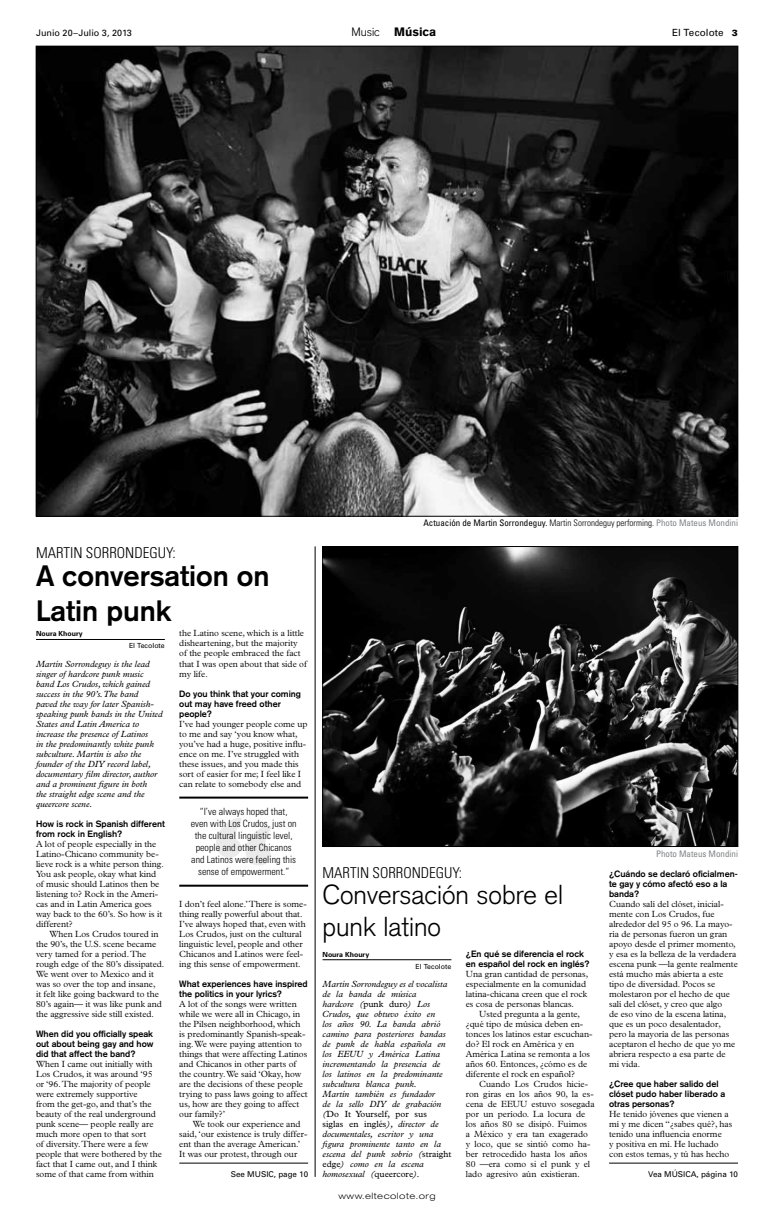
<style>
.page{position:relative;width:774px;height:1224px;background:#fff}
.page>*{position:absolute;margin:0;border:0;box-sizing:border-box;transform-origin:0 0}
.t1{font:700 29px/34.8px "Akzidenz Grotesk";color:#000}
.t2{font:300 27px/32.4px "Akzidenz Grotesk";color:#000}
.t3{font:300 condensed 15px "Univers";color:#000}
.t4{font:900 12px "Akzidenz Grotesk";color:#000}
.t5{font:300 condensed 10px/12px "Univers";color:#000;text-align:center}
.t6{font:9.9px "Univers";letter-spacing:-.005em;color:#000}
.t7{font:300 9px/10px "Plantin";color:#000}
.t8{font:italic 9px/10px "Plantin";color:#000}
.t9{font:700 9px/10px "Akzidenz Grotesk";color:#000}
.t10{font:condensed 9px "Univers";color:#000}
.t11{font:9px "Univers";letter-spacing:.005em;color:#000}
.t12{font:300 expanded 9px "Akzidenz Grotesk BE";letter-spacing:.05em;color:#000}
.t13{font:condensed 9px "Univers";color:#808285}
.t14{font:8px "Univers";color:#000}
.t15{font:700 7px "Univers";color:#000}
.t16{font:7px "Univers";color:#000}
.s1{font-weight:300}
.s2{font-weight:900;font-size:9px}
.s3{color:#808285}
.s4{font-style:normal}
</style>
<div class="page">
<img style="left:38px;top:48px;width:698px;height:466px">
<img style="left:325px;top:548px;width:411px;height:297px">
<div style="left:323px;top:546px;width:415px;height:301px;border:1px solid #000"></div>
<hr style="left:36px;top:639px;width:129px;height:1px;background:#000">
<hr style="left:315px;top:546px;width:1px;height:631px;background:#000">
<hr style="left:179px;top:1163px;width:129px;height:1px;background:#000">
<hr style="left:323px;top:960px;width:128px;height:1px;background:#000">
<hr style="left:609px;top:1163px;width:129px;height:1px;background:#000">
<svg style="left:216px;top:818px;width:55px;height:48px"></svg>
<hr style="left:179px;top:885px;width:129px;height:2px;background:#000">
<hr style="left:179px;top:797px;width:129px;height:2px;background:#000">
<h3 class="t4" style="left:351px;top:25px;width:87px"><span class="s1">Music</span> Música</h3>
<p class="t11" style="left:36px;top:27px;width:97px">Junio 20–Julio 3, 2013</p>
<p class="t6" style="left:672px;top:26px;width:67px">El Tecolote <span class="s2">3</span></p>
<h3 class="t3" style="left:36px;top:544px;width:141px">Marti n Sorrondeguy:</h3>
<h1 class="t1" style="left:36px;top:558px;width:235px">A conversation on<br>Latin punk</h1>
<p class="t15" style="left:36px;top:629px;width:48px">Noura Khoury</p>
<p class="t16" style="left:129px;top:642px;width:37px">El Tecolote</p>
<p class="t8" style="left:36px;top:658px;width:128px">Martín Sorrondeguy is the lead singer of hardcore punk music band Los Crudos, which gained success in the 90’s. The band<br>paved the way for later Spanish&shy;speaking punk bands in the United<br>States and Latin America to increase the presence of Latinos<br>in the predominantly white punk subculture. Martín is also the founder of the DIY record label, documentary film director, author and a prominent figure in both<br>the straight edge scene and the queercore scene.</p>
<p class="t9" style="left:36px;top:818px;width:130px">How is rock in Spanish different from rock in English?</p>
<p class="t7" style="left:36px;top:839px;width:129px">A lot of people especially in the<br>Latino-Chicano community be&shy;lieve rock is a white person thing.<br>You ask people, okay what kind of music should Latinos then be listening to? Rock in the Ameri&shy;cas and in Latin America goes way back to the 60’s. So how is it different?</p>
<p class="t7" style="left:36px;top:929px;width:130px;text-indent:13px">When Los Crudos toured in the 90’s, the U.S. scene became very tamed for a period. The rough edge of the 80’s dissipated.<br>We went over to Mexico and it was so over the top and insane,<br>it felt like going backward to the<br>80’s again— it was like punk and the aggressive side still existed.</p>
<p class="t9" style="left:36px;top:1029px;width:119px;text-align:justify">When did you officially speak out about being gay and how did that affect the band?</p>
<p class="t7" style="left:36px;top:1059px;width:127px">When I came out initially with<br>Los Crudos, it was around ‘95 or ‘96. The majority of people were extremely supportive<br>from the get-go, and that’s the beauty of the real underground punk scene— people really are much more open to that sort<br>of diversity. There were a few people that were bothered by the fact that I came out, and I think some of that came from within</p>
<p class="t7" style="left:179px;top:629px;width:129px">the Latino scene, which is a little disheartening, but the majority of the people embraced the fact that I was open about that side of my life.</p>
<p class="t9" style="left:179px;top:688px;width:123px">Do you think that your coming out may have freed other people?</p>
<p class="t7" style="left:179px;top:719px;width:130px">I’ve had younger people come up to me and say ‘you know what, you’ve had a huge, positive influ&shy;ence on me. I’ve struggled with these issues, and you made this sort of easier for me; I feel like I can relate to somebody else and</p>
<p class="t5" style="left:191px;top:806px;width:108px">“I’ve always hoped that, even with Los Crudos, just on the cultural linguistic level, people and other Chicanos and Latinos were feeling this sense of empowerment.”</p>
<p class="t7" style="left:179px;top:899px;width:129px">I don’t feel alone.’ There is some&shy;thing really powerful about that.<br>I’ve always hoped that, even with Los Crudos, just on the cultural linguistic level, people and other Chicanos and Latinos were feel&shy;ing this sense of empowerment.</p>
<p class="t9" style="left:179px;top:979px;width:130px">What experiences have inspired the politics in your lyrics?</p>
<p class="t7" style="left:179px;top:999px;width:130px">A lot of the songs were written while we were all in Chicago, in the Pilsen neighborhood, which is predominantly Spanish-speak&shy;ing. We were paying attention to things that were affecting Latinos and Chicanos in other parts of the country. We said ‘Okay, how are the decisions of these people trying to pass laws going to affect us, how are they going to affect our family?’</p>
<p class="t7" style="left:179px;top:1119px;width:130px;text-indent:13px">We took our experience and said, ‘our existence is truly differ&shy;ent than the average American.’<br>It was our protest, through our</p>
<p class="t14" style="left:231px;top:1169px;width:79px">See music, page 10</p>
<p class="t10" style="left:423px;top:517px;width:316px">Actuación de Martin Sorrondeguy. <span class="s1">Martin Sorrondeguy performing.</span> <span class="s3">Photo Mateus Mondini</span></p>
<h3 class="t3" style="left:323px;top:864px;width:141px">Marti n Sorrondeguy:</h3>
<h2 class="t2" style="left:323px;top:879px;width:242px">Conversación sobre el punk latino</h2>
<p class="t15" style="left:323px;top:950px;width:48px">Noura Khoury</p>
<p class="t16" style="left:416px;top:962px;width:37px">El Tecolote</p>
<p class="t8" style="left:323px;top:979px;width:130px">Martín Sorrondeguy es el vocalista de la banda de música<br>hardcore (<span class="s4">punk duro</span>) Los<br>Crudos, que obtuvo éxito en<br>los años 90. La banda abrió camino para posteriores bandas de punk de habla española en los EEUU y América Latina incrementando la presencia de los latinos en la predominante subcultura blanca punk.<br>Martín también es fundador<br>de la sello DIY de grabación (<span class="s4">Do It Yourself, por sus<br>siglas en inglés</span>), director de documentales, escritor y una figura prominente tanto en la escena del punk sobrio (<span class="s4">straight edge</span>) como en la escena homosexual (<span class="s4">queercore</span>).</p>
<p class="t12" style="left:338px;top:1191px;width:99px">www.eltecolote.org</p>
<p class="t9" style="left:466px;top:949px;width:125px">¿En qué se diferencia el rock en español del rock en inglés?</p>
<p class="t7" style="left:466px;top:969px;width:124px">Una gran cantidad de personas, especialmente en la comunidad latina-chicana creen que el rock es cosa de personas blancas.</p>
<p class="t7" style="left:466px;top:1009px;width:128px;text-indent:13px">Usted pregunta a la gente, ¿qué tipo de música deben en&shy;tonces los latinos estar escuchan&shy;do? El rock en América y en<br>América Latina se remonta a los años 60. Entonces, ¿cómo es de diferente el rock en español?</p>
<p class="t7" style="left:466px;top:1079px;width:130px;text-indent:13px">Cuando Los Crudos hicie&shy;ron giras en los años 90, la es&shy;cena de EEUU estuvo sosegada por un período. La locura de los años 80 se disipó. Fuimos<br>a México y era tan exagerado<br>y loco, que se sintió como ha&shy;ber retrocedido hasta los años<br>80 —era como si el punk y el lado agresivo aún existieran.</p>
<p class="t13" style="left:656px;top:848px;width:83px">Photo Mateus Mondini</p>
<p class="t9" style="left:609px;top:868px;width:130px">¿Cuándo se declaró oficialmen&shy;te gay y cómo afectó eso a la banda?</p>
<p class="t7" style="left:609px;top:899px;width:130px">Cuando salí del clóset, inicial&shy;mente con Los Crudos, fue alrededor del 95 o 96. La mayo&shy;ría de personas fueron un gran apoyo desde el primer momento, y esa es la belleza de la verdadera escena punk —la gente realmente está mucho más abierta a este tipo de diversidad. Pocos se molestaron por el hecho de que salí del clóset, y creo que algo<br>de eso vino de la escena latina, que es un poco desalentador, pero la mayoría de las personas aceptaron el hecho de que yo me abriera respecto a esa parte de mi vida.</p>
<p class="t9" style="left:609px;top:1079px;width:118px">¿Cree que haber salido del clóset pudo haber liberado a otras personas?</p>
<p class="t7" style="left:609px;top:1109px;width:125px">He tenido jóvenes que vienen a mí y me dicen “¿sabes qué?, has tenido una influencia enorme<br>y positiva en mí. He luchado con estos temas, y tú has hecho</p>
<p class="t14" style="left:648px;top:1169px;width:91px">Vea música, página 10</p>
</div>
